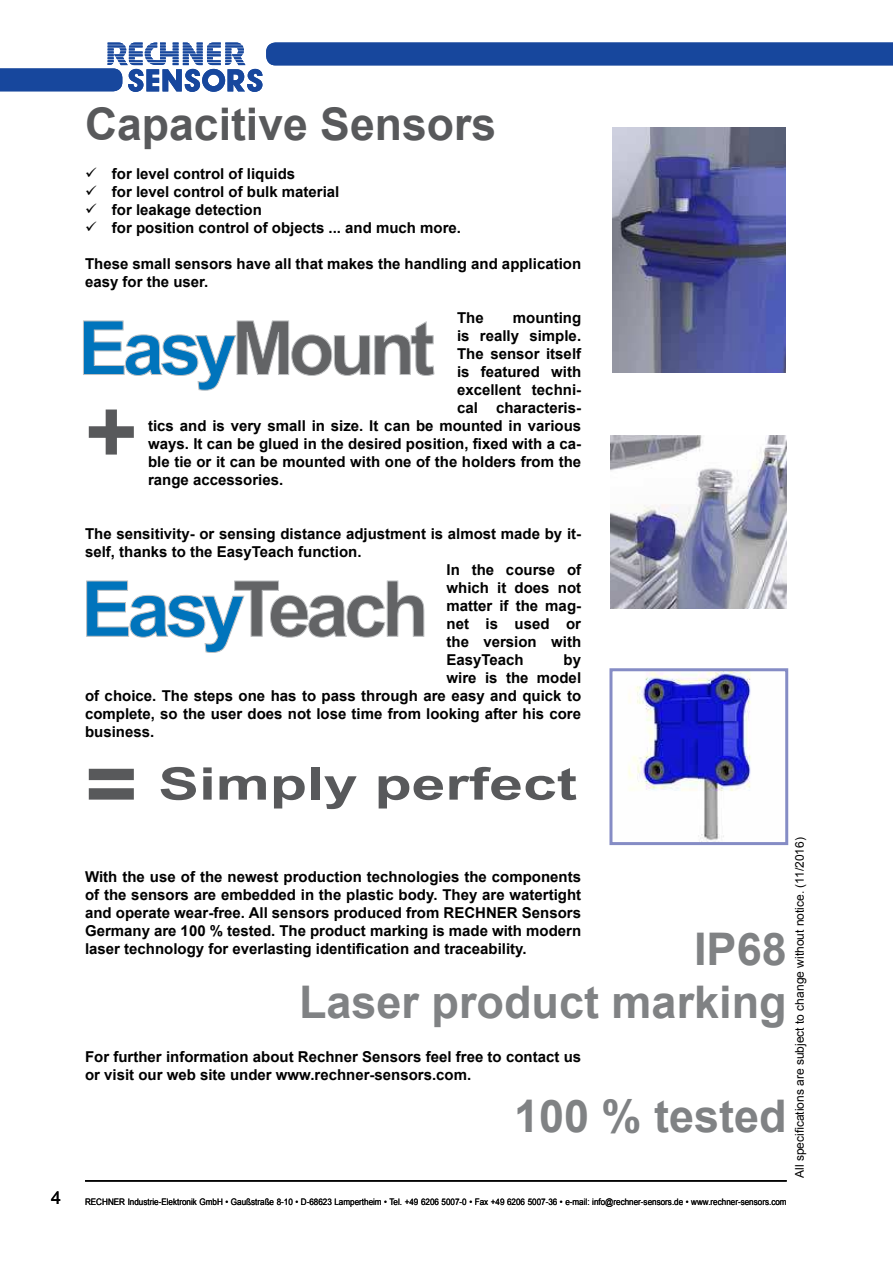
<style>
.page{position:relative;width:893px;height:1263px;background:#fff}
.page>*{position:absolute;margin:0;border:0;box-sizing:border-box;transform-origin:0 0}
.t1{font:700 90px "Arial";color:#58595b}
.t2{font:700 77.25px "Arial";letter-spacing:-.065em;color:#636466}
.t3{font:700 74.85px "Arial";letter-spacing:-.07em;color:#636466}
.t4{font:700 45px "Arial";color:#808284}
.t5{font:700 45px "Arial";color:#58595b}
.t6{font:700 45px "Arial";color:#58595b;scale:1.35 1}
.t7{font:18px "Arial";color:#000}
.t8{font:700 15px/18px "Arial";color:#000}
.t9{font:12px "Arial";color:#000}
.t10{font:9px "Arial";color:#000;scale:.9 1}
.s1{color:#0074bc}
</style>
<div class="page">
<hr style="left:85px;top:1180px;width:702px;height:1px;background:#000">
<svg style="left:0;top:43px;width:893px;height:49px"></svg>
<svg style="left:83px;top:321px;width:351px;height:70px"></svg>
<img style="left:612px;top:128px;width:173px;height:245px">
<img style="left:611px;top:435px;width:176px;height:174px">
<img style="left:628px;top:672px;width:123px;height:169px">
<div style="left:609px;top:668px;width:179px;height:177px;border:3px solid #858cc5"></div>
<svg style="left:86px;top:581px;width:338px;height:72px"></svg>
<h3 class="t5" style="left:85px;top:107px;width:413px">Capacitive Sensors</h3>
<p class="t8" style="left:85px;top:167px;width:212px">✓ for level control of liquids</p>
<p class="t8" style="left:85px;top:185px;width:256px">✓ for level control of bulk material</p>
<p class="t8" style="left:85px;top:203px;width:178px">✓ for leakage detection</p>
<p class="t8" style="left:85px;top:221px;width:378px">✓ for position control of objects ... and much more.</p>
<p class="t8" style="left:85px;top:257px;width:498px">these small sensors have all that makes the handling and application easy for the user.</p>
<p class="t8" style="left:457px;top:311px;width:28px">the</p>
<p class="t8" style="left:513px;top:311px;width:70px">mounting</p>
<p class="t8" style="left:457px;top:329px;width:126px">is really simple.</p>
<p class="t8" style="left:457px;top:347px;width:126px">the sensor itself</p>
<p class="t8" style="left:457px;top:365px;width:126px">is featured with</p>
<p class="t8" style="left:457px;top:383px;width:126px">excellent techni-</p>
<p class="t8" style="left:457px;top:401px;width:126px">cal characteris-</p>
<p class="t8" style="left:148px;top:419px;width:435px">tics and is very small in size. it can be mounted in various</p>
<p class="t8" style="left:148px;top:436px;width:435px">ways. It can be glued in the desired position, fixed with a ca-</p>
<p class="t8" style="left:148px;top:455px;width:435px">ble tie or it can be mounted with one of the holders from the</p>
<p class="t8" style="left:148px;top:473px;width:137px">range accessories.</p>
<h3 class="t3" style="left:78px;top:320px;width:358px"><span class="s1">Easy</span>Mount</h3>
<h1 class="t1" style="left:85px;top:398px;width:54px">+</h1>
<p class="t8" style="left:85px;top:527px;width:498px">the sensitivity- or sensing distance adjustment is almost made by it-</p>
<p class="t8" style="left:85px;top:545px;width:278px">self, thanks to the easyteach function.</p>
<p class="t8" style="left:446px;top:563px;width:136px">in the course of</p>
<p class="t8" style="left:446px;top:581px;width:136px">which it does not</p>
<p class="t8" style="left:446px;top:599px;width:136px">matter if the mag-</p>
<p class="t8" style="left:446px;top:617px;width:136px">net is used or</p>
<p class="t8" style="left:446px;top:635px;width:136px">the version with</p>
<p class="t8" style="left:446px;top:653px;width:79px">easyteach</p>
<p class="t8" style="left:564px;top:653px;width:19px">by</p>
<p class="t8" style="left:446px;top:671px;width:136px">wire is the model</p>
<p class="t8" style="left:85px;top:689px;width:498px">of choice. the steps one has to pass through are easy and quick to</p>
<p class="t8" style="left:85px;top:707px;width:498px">complete, so the user does not lose time from looking after his core</p>
<p class="t8" style="left:85px;top:725px;width:71px">business.</p>
<h2 class="t2" style="left:81px;top:580px;width:349px"><span class="s1">Easy</span>Teach</h2>
<h1 class="t1" style="left:85px;top:750px;width:54px">=</h1>
<h3 class="t6" style="left:158px;top:767px;width:312px">Simply perfect</h3>
<p class="t8" style="left:85px;top:869px;width:498px;text-align:justify">With the use of the newest production technologies the components of the sensors are embedded in the plastic body. they are watertight and operate wear-free. all sensors produced from reCHner Sensors Germany are 100 % tested. the product marking is made with modern laser technology for everlasting identification and traceability.</p>
<h3 class="t4" style="left:694px;top:932px;width:94px">ip68</h3>
<h3 class="t4" style="left:299px;top:985px;width:489px">Laser product marking</h3>
<p class="t8" style="left:85px;top:1049px;width:498px">For further information about rechner Sensors feel free to contact us or visit our web site under www.rechner-sensors.com.</p>
<h3 class="t4" style="left:514px;top:1099px;width:274px">100 % tested</h3>
<p class="t7" style="left:51px;top:1190px;width:12px">4</p>
<p class="t10" style="left:85px;top:1196px;width:781px">RECHNER Industrie-Elektronik GmbH • Gaußstraße 8-10 • D-68623 Lampertheim • Tel. +49 6206 5007-0 • Fax +49 6206 5007-36 • e-mail: info@rechner-sensors.de • www.rechner-sensors.com</p>
<p class="t9" style="left:792px;top:1178px;width:342px;rotate:-90deg">All specifications are subject to change without notice. (11/2016)</p>
</div>
